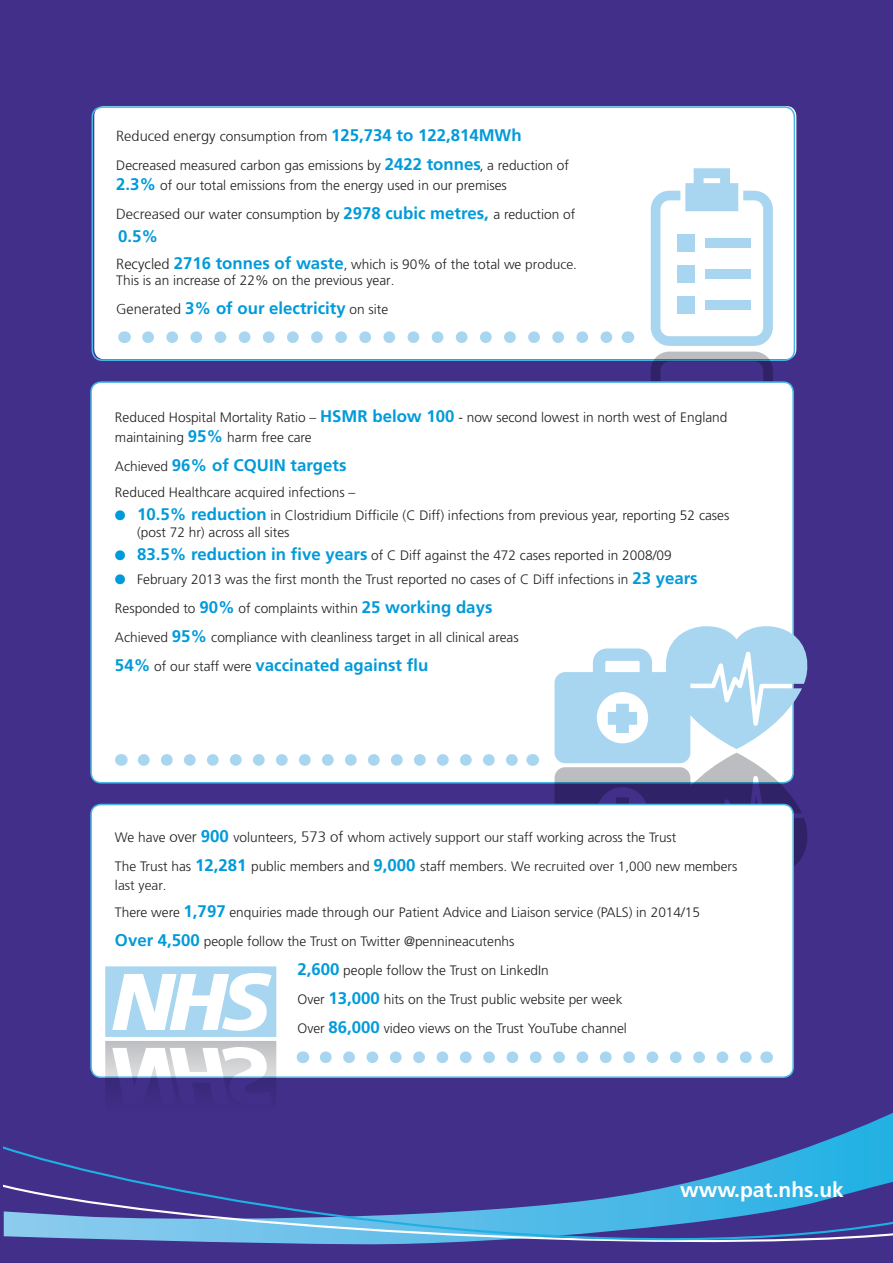
<style>
.page{position:relative;width:893px;height:1263px;background:#412f89}
.page>*{position:absolute;margin:0;border:0;box-sizing:border-box;transform-origin:0 0}
.t1{font:700 21px "Frutiger";color:#fff}
.t2{font:700 16.8px "Frutiger";color:#009ada}
.t3{font:300 13.65px/20.1px "Frutiger";color:#231f20}
.s1{font-weight:300;font-size:14.55px;color:#231f20}
.s2{font-weight:300;font-size:13.65px;color:#231f20}
.s3{font-weight:700;font-size:16.8px;color:#009ada}
.s4{font-size:14.55px}
.s5{font-weight:300;font-size:14.4px;color:#231f20}
.s6{color:#009ada}
.s7{font-size:15px}
.s8{font-size:13.5px}
</style>
<div class="page">
<svg style="left:825px;top:1113px;width:68px;height:28px"></svg>
<svg style="left:4px;top:1141px;width:889px;height:104px"></svg>
<div style="left:94px;top:106px;width:702px;height:253px;background:#fff;border-radius:10px"></div>
<div style="left:92px;top:106px;width:703px;height:255px;border:2px solid #48b8e6;border-radius:10px"></div>
<svg style="left:148px;top:331px;width:465px;height:12px"></svg>
<svg style="left:124px;top:331px;width:1px;height:12px"></svg>
<svg style="left:627px;top:331px;width:1px;height:12px"></svg>
<svg style="left:651px;top:168px;width:122px;height:178px"></svg>
<div style="left:677px;top:234px;width:17px;height:18px;background:#a8d6f1"></div>
<div style="left:677px;top:265px;width:17px;height:18px;background:#a8d6f1"></div>
<div style="left:677px;top:297px;width:17px;height:17px;background:#a8d6f1"></div>
<div style="left:705px;top:238px;width:46px;height:10px;background:#a8d6f1"></div>
<div style="left:705px;top:269px;width:46px;height:9px;background:#a8d6f1"></div>
<div style="left:705px;top:300px;width:46px;height:10px;background:#a8d6f1"></div>
<svg style="left:651px;top:352px;width:122px;height:29px"></svg>
<div style="left:91px;top:382px;width:702px;height:401px;background:#fff;border-radius:10px"></div>
<svg style="left:144px;top:754px;width:374px;height:12px"></svg>
<svg style="left:121px;top:754px;width:1px;height:12px"></svg>
<svg style="left:532px;top:754px;width:1px;height:12px"></svg>
<svg style="left:555px;top:615px;width:253px;height:251px"></svg>
<div style="left:91px;top:804px;width:702px;height:273px;background:#fff;border-radius:10px"></div>
<div style="left:90px;top:804px;width:704px;height:274px;border:2px solid #48b8e6;border-radius:10px"></div>
<svg style="left:326px;top:1051px;width:426px;height:12px"></svg>
<svg style="left:302px;top:1051px;width:1px;height:12px"></svg>
<svg style="left:766px;top:1051px;width:1px;height:12px"></svg>
<svg style="left:105px;top:966px;width:171px;height:125px"></svg>
<p class="t2" style="left:116px;top:125px;width:407px"><span class="s1">Reduced energy</span> <span class="s2">consumption from</span> 125,734 to 122,814MWh</p>
<p class="t3" style="left:116px;top:155px;width:454px">Decreased measured carbon gas emissions by <span class="s3">2422 tonnes</span>, a reduction of<br><span class="s3">2.3%</span> of our total emissions from the energy used in our premises</p>
<p class="t3" style="left:116px;top:205px;width:461px"><span class="s4">Decreased our</span> water consumption by <span class="s3">2978 cubic metres</span><span class="s3">,</span> a reduction of</p>
<p class="t2" style="left:118px;top:226px;width:42px">0.5%</p>
<p class="t3" style="left:116px;top:256px;width:462px;line-height:16.4px"><span class="s4">Recycled</span> <span class="s3">2716 tonnes of waste</span>, which is 90% of the total we produce.<br>This is an increase of 22% on the previous year.</p>
<p class="t2" style="left:116px;top:298px;width:274px"><span class="s5">Generated</span> 3% of our electricity <span class="s2">on site</span></p>
<p class="t3" style="left:115px;top:407px;width:614px">Reduced Hospital Mortality Ratio – <span class="s3">HSMR below 100</span> - now second lowest in north west of England maintaining <span class="s3">95%</span> harm free care</p>
<p class="t2" style="left:115px;top:456px;width:233px"><span class="s2">Achieved</span> 96% of CQUIN targets</p>
<p class="t3" style="left:115px;top:482px;width:242px">Reduced Healthcare acquired infections –</p>
<p class="t3" style="left:137px;top:507px;width:594px;line-height:16.4px;text-indent:-22px"><span class="s6">●</span> <span class="s3">10.5% reduction</span> in Clostridium Difficile (C Diff) infections from previous year, reporting 52 cases (post 72 hr) across all sites</p>
<p class="t3" style="left:115px;top:545px;width:558px"><span class="s6">●</span> <span class="s3">83.5% reduction in five years</span> of C Diff against the 472 cases reported in 2008/09</p>
<p class="t3" style="left:115px;top:569px;width:584px"><span class="s6">●</span> February 2013 was the first month the Trust reported no cases of C Diff infections in <span class="s3">23 years</span></p>
<p class="t3" style="left:115px;top:598px;width:379px">Responded to <span class="s3">90%</span> of complaints within <span class="s3">25 working days</span></p>
<p class="t3" style="left:115px;top:627px;width:405px">Achieved <span class="s3">95%</span> compliance with cleanliness target in all clinical areas</p>
<p class="t2" style="left:115px;top:655px;width:315px">54% <span class="s2">of our staff were</span> vaccinated against flu</p>
<p class="t3" style="left:115px;top:827px;width:563px">We have <span class="s7">over</span> <span class="s3">900</span> volunteers, <span class="s7">573 of</span> whom actively support <span class="s8">our staff working across the Trust</span></p>
<p class="t3" style="left:115px;top:857px;width:624px;line-height:18.5px">The Trust has <span class="s3">12,281</span> public members and <span class="s3">9,000</span> staff members. <span class="s8">We recruited over 1,000 new members </span>last year.</p>
<p class="t3" style="left:115px;top:902px;width:587px">There were <span class="s3">1,797</span> enquiries made through <span class="s7">our</span> Patient Advice and Liaison service (PALS) in 2014/15</p>
<p class="t3" style="left:115px;top:931px;width:401px"><span class="s3">Over</span> <span class="s3">4,</span><span class="s3">5</span><span class="s3">00</span> people follow the Trust on Twitter @pennineacutenhs</p>
<p class="t3" style="left:297px;top:960px;width:253px"><span class="s3">2,600</span> people follow the Trust on LinkedIn</p>
<p class="t3" style="left:297px;top:989px;width:327px">Over <span class="s3">13,000</span> hits on the Trust public website per week</p>
<p class="t3" style="left:297px;top:1018px;width:331px">Over <span class="s3">86,000</span> video views on the Trust YouTube channel</p>
<h1 class="t1" style="left:680px;top:1177px;width:165px">www.pat.nhs.uk</h1>
</div>
